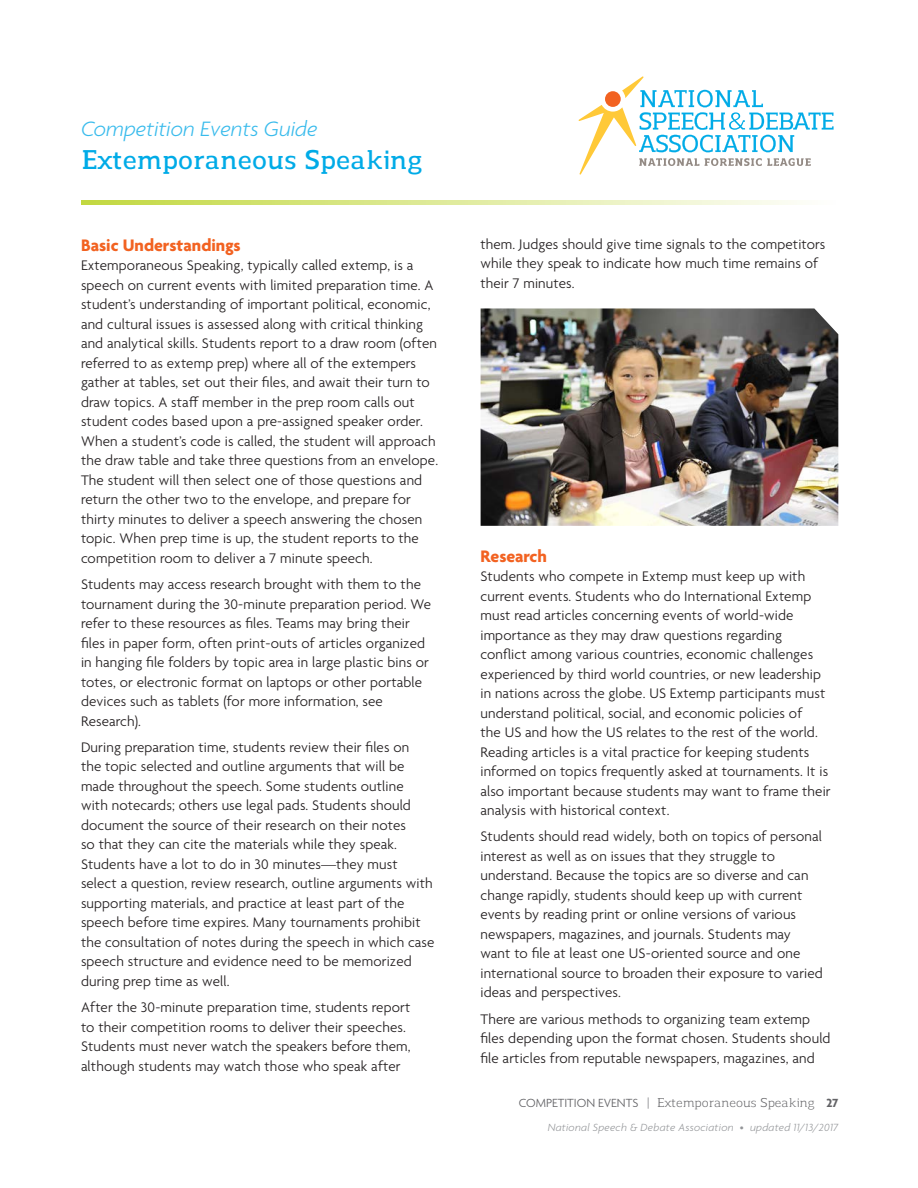
<style>
.page{position:relative;width:918px;height:1188px;background:#fff}
.page>*{position:absolute;margin:0;border:0;box-sizing:border-box;transform-origin:0 0}
.t1{font:600 27px "Regan Slab";color:#00abe7}
.t2{font:italic 300 22.5px "Agenda";color:#39bbec}
.t3{font:700 18px "Agenda";color:#f26221}
.t4{font:300 15px/19.5px "Agenda";letter-spacing:.01em;color:#231f20}
.t5{font:12.75px "Regan Slab";letter-spacing:-.01em;color:#636366}
.t6{font:italic 300 11.25px "Agenda";letter-spacing:.025em;color:#939598}
.s1{font-family:"Agenda";font-weight:300}
.s2{font-family:"Agenda";font-weight:700}
.s3{font-style:normal}
</style>
<div class="page">
<svg style="left:81px;top:200px;width:716px;height:5px;background:#deea99"></svg>
<svg style="left:579px;top:76px;width:255px;height:99px"></svg>
<img style="left:481px;top:308px;width:357px;height:218px">
<p class="t2" style="left:81px;top:115px;width:238px">Competition Events Guide</p>
<p class="t1" style="left:81px;top:139px;width:344px">Extemporaneous Speaking</p>
<p class="t3" style="left:81px;top:236px;width:161px">Basic Understandings</p>
<p class="t4" style="left:81px;top:257px;width:359px">Extemporaneous Speaking, typically called extemp, is a speech on current events with limited preparation time. A student’s understanding of important political, economic, and cultural issues is assessed along with critical thinking and analytical skills. Students report to a draw room (often referred to as extemp prep) where all of the extempers gather at tables, set out their files, and await their turn to draw topics. A staff member in the prep room calls out student codes based upon a pre-assigned speaker order.<br>When a student’s code is called, the student will approach the draw table and take three questions from an envelope.<br>The student will then select one of those questions and return the other two to the envelope, and prepare for thirty minutes to deliver a speech answering the chosen topic. When prep time is up, the student reports to the competition room to deliver a 7 minute speech.</p>
<p class="t4" style="left:81px;top:576px;width:352px">Students may access research brought with them to the tournament during the 30-minute preparation period. We refer to these resources as files. Teams may bring their files in paper form, often print-outs of articles organized in hanging file folders by topic area in large plastic bins or totes, or electronic format on laptops or other portable devices such as tablets (for more information, see Research).</p>
<p class="t4" style="left:81px;top:738px;width:355px">During preparation time, students review their files on<br>the topic selected and outline arguments that will be made throughout the speech. Some students outline with notecards; others use legal pads. Students should document the source of their research on their notes<br>so that they can cite the materials while they speak.<br>Students have a lot to do in 30 minutes—they must select a question, review research, outline arguments with supporting materials, and practice at least part of the speech before time expires. Many tournaments prohibit the consultation of notes during the speech in which case speech structure and evidence need to be memorized during prep time as well.</p>
<p class="t4" style="left:81px;top:999px;width:331px">After the 30-minute preparation time, students report to their competition rooms to deliver their speeches.<br>Students must never watch the speakers before them, although students may watch those who speak after</p>
<p class="t4" style="left:480px;top:235px;width:347px">them. Judges should give time signals to the competitors while they speak to indicate how much time remains of their 7 minutes.</p>
<p class="t3" style="left:480px;top:546px;width:68px">Research</p>
<p class="t4" style="left:480px;top:567px;width:352px">Students who compete in Extemp must keep up with current events. Students who do International Extemp must read articles concerning events of world-wide importance as they may draw questions regarding conflict among various countries, economic challenges experienced by third world countries, or new leadership in nations across the globe. US Extemp participants must understand political, social, and economic policies of<br>the US and how the US relates to the rest of the world.<br>Reading articles is a vital practice for keeping students informed on topics frequently asked at tournaments. It is also important because students may want to frame their analysis with historical context.</p>
<p class="t4" style="left:480px;top:828px;width:344px">Students should read widely, both on topics of personal interest as well as on issues that they struggle to understand. Because the topics are so diverse and can change rapidly, students should keep up with current events by reading print or online versions of various newspapers, magazines, and journals. Students may want to file at least one US-oriented source and one international source to broaden their exposure to varied ideas and perspectives.</p>
<p class="t4" style="left:480px;top:1010px;width:352px">There are various methods to organizing team extemp files depending upon the format chosen. Students should file articles from reputable newspapers, magazines, and</p>
<p class="t5" style="left:519px;top:1094px;width:321px"><span class="s1">COMPETITION EVENTS</span> | Extemporaneous Speaking <span class="s2">27</span></p>
<p class="t6" style="left:548px;top:1121px;width:292px">National Speech &amp; Debate Association <span class="s3">•</span> updated 11/13/2017</p>
</div>
